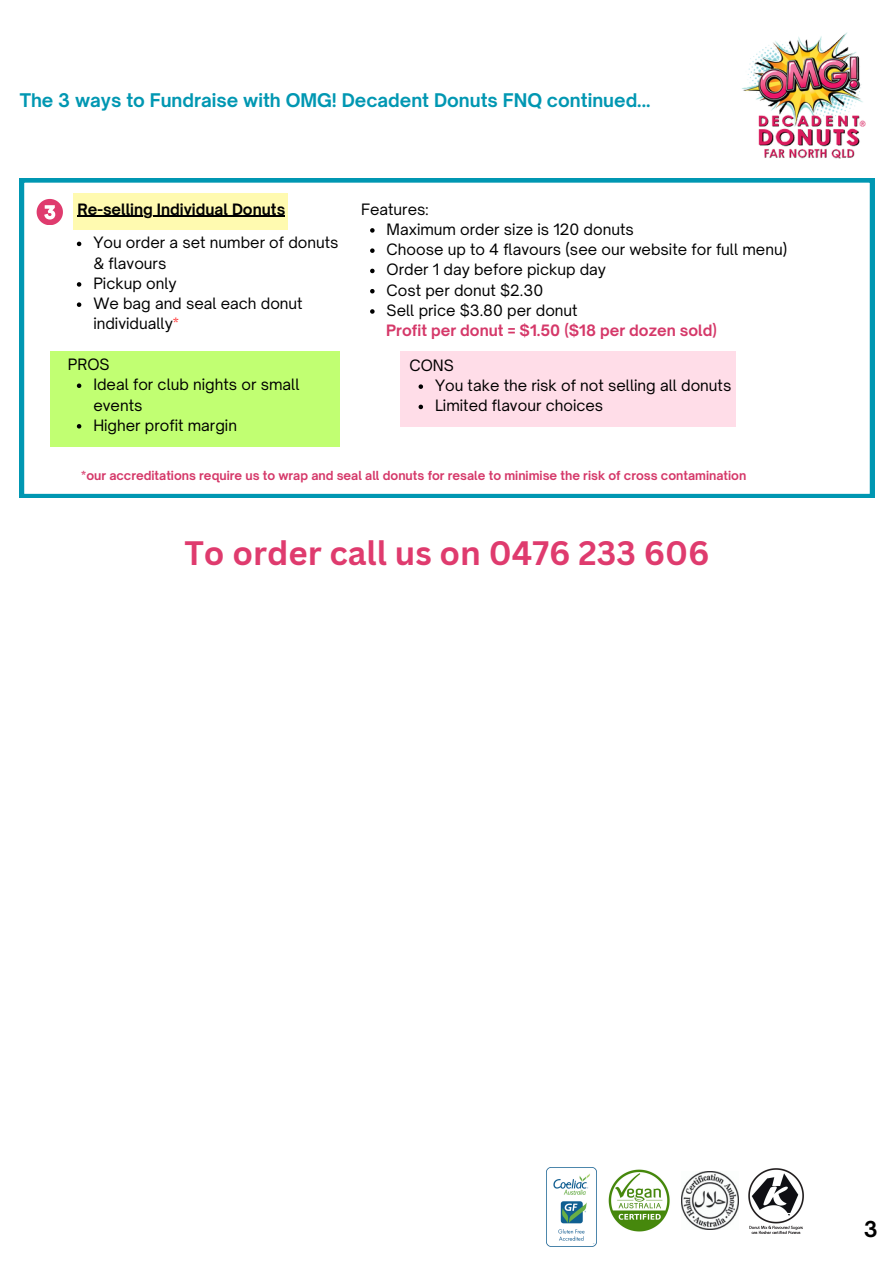
<style>
.page{position:relative;width:894px;height:1264px;background:#fff}
.page>*{position:absolute;margin:0;border:0;box-sizing:border-box;transform-origin:0 0}
.t1{font:700 33px "Canva Sans";color:#df3b6e}
.t2{font:700 21px "Open Sauce One";color:#000}
.t3{font:700 18px "Open Sauce One";color:#0097b2}
.t4{font:15px/20.2px "Open Sauce One";color:#000}
.t5{font:700 15px "Open Sauce One";color:#d53869}
.t6{font:700 15px "Open Sauce One";color:#000}
.t7{font:700 12px "Open Sauce One";color:#d53869}
.s1{color:#ff3131}
</style>
<div class="page">
<svg style="left:20px;top:178px;width:854px;height:320px"></svg>
<div style="left:73px;top:193px;width:214px;height:37px;background:#fffab0"></div>
<div style="left:50px;top:351px;width:289px;height:96px;background:#c1ff72"></div>
<div style="left:400px;top:351px;width:335px;height:75px;background:#ffdde8"></div>
<svg style="left:418px;top:384px;width:5px;height:5px"></svg>
<svg style="left:418px;top:404px;width:5px;height:5px"></svg>
<hr style="left:78px;top:216px;width:207px;height:1px;background:#000">
<svg style="left:370px;top:228px;width:4px;height:5px"></svg>
<svg style="left:370px;top:248px;width:4px;height:5px"></svg>
<svg style="left:370px;top:269px;width:4px;height:4px"></svg>
<svg style="left:370px;top:289px;width:4px;height:4px"></svg>
<svg style="left:370px;top:309px;width:4px;height:5px"></svg>
<svg style="left:77px;top:383px;width:4px;height:5px"></svg>
<svg style="left:77px;top:424px;width:4px;height:4px"></svg>
<svg style="left:37px;top:199px;width:25px;height:26px"></svg>
<svg style="left:77px;top:242px;width:4px;height:4px"></svg>
<svg style="left:77px;top:282px;width:4px;height:5px"></svg>
<svg style="left:77px;top:302px;width:4px;height:5px"></svg>
<img style="left:742px;top:32px;width:124px;height:127px">
<img style="left:608px;top:1169px;width:62px;height:63px">
<img style="left:681px;top:1171px;width:57px;height:58px">
<img style="left:748px;top:1168px;width:56px;height:65px">
<img style="left:546px;top:1167px;width:50px;height:79px">
<h2 class="t3" style="left:20px;top:89px;width:632px">The 3 ways to Fundraise with OMG! Decadent Donuts FNQ continued...</h2>
<p class="t6" style="left:78px;top:200px;width:209px">Re-selling Individual Donuts</p>
<p class="t4" style="left:361px;top:199px;width:69px">Features:</p>
<h5 class="t4" style="left:386px;top:219px;width:249px">Maximum order size is 120 donuts</h5>
<p class="t4" style="left:386px;top:239px;width:402px">Choose up to 4 flavours (see our website for full menu)</p>
<p class="t4" style="left:386px;top:259px;width:221px">Order 1 day before pickup day</p>
<p class="t4" style="left:386px;top:280px;width:158px">Cost per donut $2.30</p>
<p class="t4" style="left:386px;top:300px;width:192px">Sell price $3.80 per donut</p>
<p class="t5" style="left:386px;top:321px;width:332px">Profit per donut = $1.50 ($18 per dozen sold)</p>
<h4 class="t4" style="left:68px;top:354px;width:43px">PROS</h4>
<h3 class="t4" style="left:93px;top:374px;width:208px">Ideal for club nights or small events</h3>
<p class="t4" style="left:93px;top:415px;width:145px">Higher profit margin</p>
<p class="t7" style="left:81px;top:468px;width:666px">*our accreditations require us to wrap and seal all donuts for resale to minimise the risk of cross contamination</p>
<h3 class="t4" style="left:93px;top:232px;width:247px">You order a set number of donuts &amp; flavours</h3>
<p class="t4" style="left:93px;top:273px;width:85px">Pickup only</p>
<p class="t4" style="left:93px;top:293px;width:211px">We bag and seal each donut individually<span class="s1">*</span></p>
<p class="t4" style="left:409px;top:355px;width:46px">CONS</p>
<h4 class="t4" style="left:435px;top:375px;width:298px">You take the risk of not selling all donuts</h4>
<p class="t4" style="left:435px;top:395px;width:170px">Limited flavour choices</p>
<p class="t1" style="left:184px;top:529px;width:526px">To order call us on 0476 233 606</p>
<p class="t2" style="left:863px;top:1215px;width:15px">3</p>
</div>
